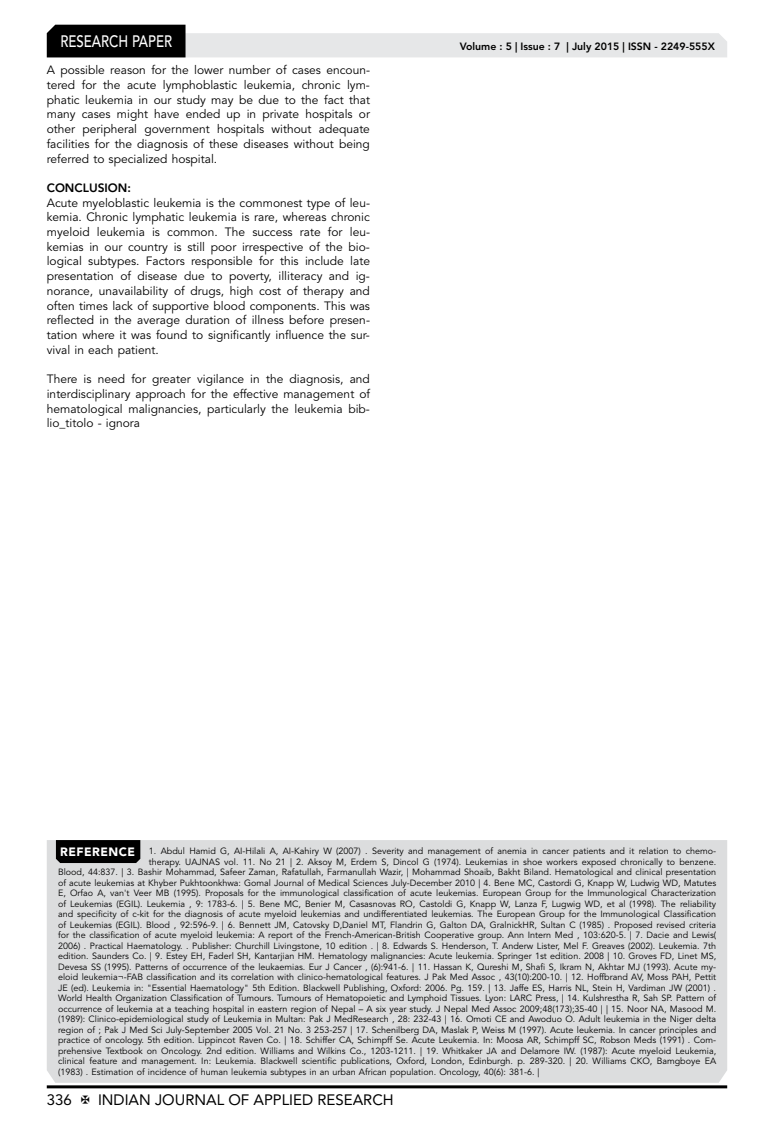
<style>
.page{position:relative;width:774px;height:1136px;background:#fff}
.page>*{position:absolute;margin:0;border:0;box-sizing:border-box;transform-origin:0 0}
.t1{font:500 16.5px "Avenir LT Std";color:#fff;scale:.8 1}
.t2{font:15px "Avenir LT Std";color:#000}
.t3{font:12px/14.7px "Avenir LT Std";color:#000;text-align:justify}
.t4{font:800 12px "Avenir LT Std";color:#000}
.t5{font:800 10.5px "Avenir LT Std";color:#000}
.t6{font:9px "Avenir LT Std";color:#000}
.s1{font-weight:900;font-size:12px;color:#fff}
</style>
<div class="page">
<hr style="left:47px;top:1085px;width:680px;height:3px;background:#000">
<svg style="left:47px;top:25px;width:680px;height:32px"></svg>
<div style="left:47px;top:840px;width:680px;height:242px;background:#dcddde"></div>
<div style="left:56px;top:840px;width:84px;height:22px;background:#000"></div>
<h1 class="t1" style="left:60px;top:32px;width:139px">RESEARCH PAPER</h1>
<p class="t3" style="left:47px;top:63px;width:325px">A possible reason for the lower number of cases encoun&shy;tered for the acute lymphoblastic leukemia, chronic lym&shy;phatic leukemia in our study may be due to the fact that many cases might have ended up in private hospitals or other peripheral government hospitals without adequate facilities for the diagnosis of these diseases without being referred to specialized hospital.</p>
<h3 class="t4" style="left:47px;top:181px;width:86px">CONCLUSION:</h3>
<p class="t3" style="left:47px;top:195px;width:325px">Acute myeloblastic leukemia is the commonest type of leu&shy;kemia. Chronic lymphatic leukemia is rare, whereas chronic myeloid leukemia is common. The success rate for leu&shy;kemias in our country is still poor irrespective of the bio&shy;logical subtypes. Factors responsible for this include late presentation of disease due to poverty, illiteracy and ig&shy;norance, unavailability of drugs, high cost of therapy and often times lack of supportive blood components. This was reflected in the average duration of illness before presen&shy;tation where it was found to significantly influence the sur&shy;vival in each patient.</p>
<h3 class="t3" style="left:47px;top:372px;width:325px">There is need for greater vigilance in the diagnosis, and interdisciplinary approach for the effective management of hematological malignancies, particularly the leukemia bib&shy;lio_titolo - ignora</h3>
<p class="t5" style="left:460px;top:41px;width:257px">Volume : 5 | Issue : 7 | July 2015 | ISSN - 2249-555X</p>
<p class="t6" style="left:60px;top:845px;width:657px"><span class="s1">REFERENCE</span> 1. Abdul Hamid G, AI-Hilali A, AI-Kahiry W (2007) . Severity and management of anemia in cancer patients and it relation to chemo-</p>
<p class="t6" style="left:149px;top:856px;width:569px">therapy. UAJNAS vol. 11. No 21 | 2. Aksoy M, Erdem S, Dincol G (1974). Leukemias in shoe workers exposed chronically to benzene.</p>
<p class="t6" style="left:58px;top:866px;width:660px">Blood, 44:837. | 3. Bashir Mohammad, Safeer Zaman, Rafatullah, Farmanullah Wazir, | Mohammad Shoaib, Bakht Biland. Hematological and clinical presentation</p>
<p class="t6" style="left:58px;top:877px;width:660px">of acute leukemias at Khyber Pukhtoonkhwa: Gomal Journal of Medical Sciences July-December 2010 | 4. Bene MC, Castordi G, Knapp W, Ludwig WD, Matutes</p>
<p class="t6" style="left:58px;top:887px;width:660px">E, Orfao A, van't Veer MB (1995). Proposals for the immunological classification of acute leukemias. European Group for the Immunological Characterization</p>
<p class="t6" style="left:58px;top:898px;width:659px">of Leukemias (EGIL). Leukemia , 9: 1783-6. | 5. Bene MC, Benier M, Casasnovas RO, Castoldi G, Knapp W, Lanza F, Lugwig WD, et al (1998). The reliability</p>
<p class="t6" style="left:58px;top:908px;width:659px">and specificity of c-kit for the diagnosis of acute myeloid leukemias and undifferentiated leukemias. The European Group for the Immunological Classification</p>
<p class="t6" style="left:58px;top:919px;width:660px">of Leukemias (EGIL). Blood , 92:596-9. | 6. Bennett JM, Catovsky D,Daniel MT, Flandrin G, Galton DA, GralnickHR, Sultan C (1985) . Proposed revised criteria</p>
<p class="t6" style="left:58px;top:929px;width:659px">for the classification of acute myeloid leukemia: A report of the French-American-British Cooperative group. Ann Intern Med , 103:620-5. | 7. Dacie and Lewis(</p>
<p class="t6" style="left:58px;top:940px;width:660px">2006) . Practical Haematology. . Publisher: Churchill Livingstone, 10 edition . | 8. Edwards S. Henderson, T. Anderw Lister, Mel F. Greaves (2002). Leukemia. 7th</p>
<p class="t6" style="left:58px;top:950px;width:660px">edition. Saunders Co. | 9. Estey EH, Faderl SH, Kantarjian HM. Hematology malignancies: Acute leukemia. Springer 1st edition. 2008 | 10. Groves FD, Linet MS,</p>
<p class="t6" style="left:58px;top:961px;width:660px">Devesa SS (1995). Patterns of occurrence of the leukaemias. Eur J Cancer , (6):941-6. | 11. Hassan K, Qureshi M, Shafi S, Ikram N, Akhtar MJ (1993). Acute my-</p>
<p class="t6" style="left:58px;top:971px;width:659px">eloid leukemia¬-FAB classification and its correlation with clinico-hematological features. J Pak Med Assoc , 43(10):200-10. | 12. Hoffbrand AV, Moss PAH, Pettit</p>
<p class="t6" style="left:58px;top:982px;width:659px">JE (ed). Leukemia in: "Essential Haematology" 5th Edition. Blackwell Publishing, Oxford: 2006. Pg. 159. | 13. Jaffe ES, Harris NL, Stein H, Vardiman JW (2001) .</p>
<p class="t6" style="left:58px;top:992px;width:660px">World Health Organization Classification of Tumours. Tumours of Hematopoietic and Lymphoid Tissues. Lyon: LARC Press, | 14. Kulshrestha R, Sah SP. Pattern of</p>
<p class="t6" style="left:58px;top:1003px;width:660px">occurrence of leukemia at a teaching hospital in eastern region of Nepal – A six year study. J Nepal Med Assoc 2009;48(173);35-40 | | 15. Noor NA, Masood M.</p>
<p class="t6" style="left:58px;top:1013px;width:659px">(1989): Clinico-epidemiological study of Leukemia in Multan: Pak J MedResearch , 28: 232-43 | 16. Omoti CE and Awoduo O. Adult leukemia in the Niger delta</p>
<p class="t6" style="left:58px;top:1024px;width:659px">region of ; Pak J Med Sci July-September 2005 Vol. 21 No. 3 253-257 | 17. Schenilberg DA, Maslak P, Weiss M (1997). Acute leukemia. In cancer principles and</p>
<p class="t6" style="left:58px;top:1034px;width:659px">practice of oncology. 5th edition. Lippincot Raven Co. | 18. Schiffer CA, Schimpff Se. Acute Leukemia. In: Moosa AR, Schimpff SC, Robson Meds (1991) . Com-</p>
<p class="t6" style="left:58px;top:1045px;width:660px">prehensive Textbook on Oncology. 2nd edition. Williams and Wilkins Co., 1203-1211. | 19. Whitkaker JA and Delamore IW. (1987): Acute myeloid Leukemia,</p>
<p class="t6" style="left:58px;top:1055px;width:660px">clinical feature and management. In: Leukemia. Blackwell scientific publications, Oxford, London, Edinburgh. p. 289-320. | 20. Williams CKO, Bamgboye EA</p>
<p class="t6" style="left:58px;top:1066px;width:483px">(1983) . Estimation of incidence of human leukemia subtypes in an urban African population. Oncology, 40(6): 381-6. |</p>
<h2 class="t2" style="left:47px;top:1090px;width:27px">336</h2>
<h2 class="t2" style="left:98px;top:1090px;width:297px">INDIAN JOURNAL OF APPLIED RESEARCH</h2>
</div>
